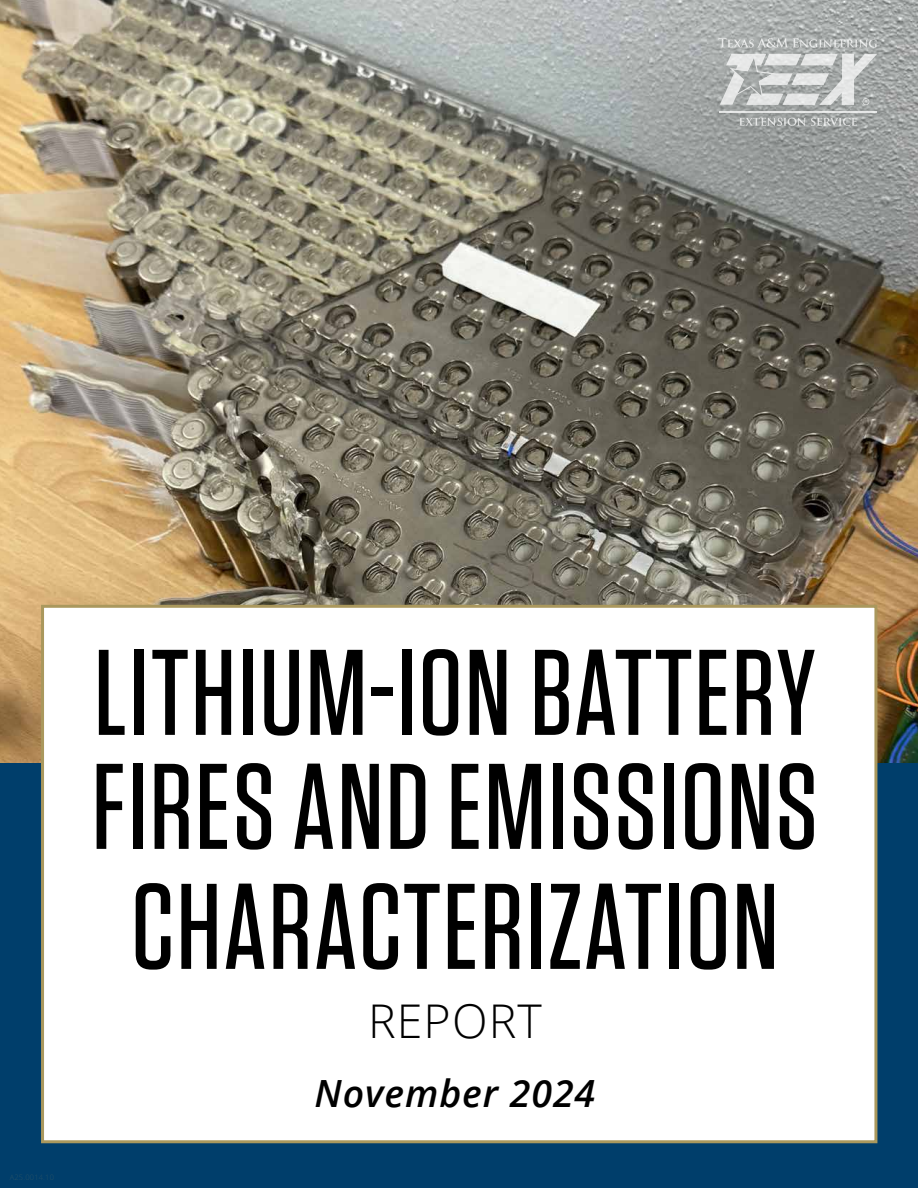
<style>
.page{position:relative;width:918px;height:1188px;background:#fff}
.page>*{position:absolute;margin:0;border:0;box-sizing:border-box;transform-origin:0 0}
.Title_-_H1{font:500 121.5px/117px "Tungsten";letter-spacing:.02em;color:#000;text-align:center}
.Title_-_H1-2{font:300 46.5px "Open Sans";letter-spacing:.025em;color:#000}
.t1{font:italic 600 37.5px "Open Sans";letter-spacing:.025em;color:#000}
</style>
<div class="page">
<div style="left:0;top:760px;width:918px;height:428px;background:#003e6b"></div>
<img style="left:0;top:0;width:918px;height:762px">
<svg style="left:718px;top:38px;width:159px;height:10px;background:#b8bbba"></svg>
<svg style="left:739px;top:118px;width:118px;height:8px"></svg>
<hr style="left:719px;top:111px;width:157px;height:1px;background:#fff">
<svg style="left:720px;top:54px;width:157px;height:51px;background:#c4c7c6"></svg>
<div style="left:41px;top:605px;width:836px;height:538px;background:#fff;border:3px solid #aa985d"></div>
<h1 class="Title_-_H1" style="left:92px;top:636px;width:727px">LITHIUM-ION BATTERY<br>FIRES AND EMISSIONS<br>CHARACTERIZATION</h1>
<h1 class="Title_-_H1-2" style="left:368px;top:989px;width:175px">REPORT</h1>
<p class="t1" style="left:315px;top:1068px;width:282px">November 2024</p>
</div>
